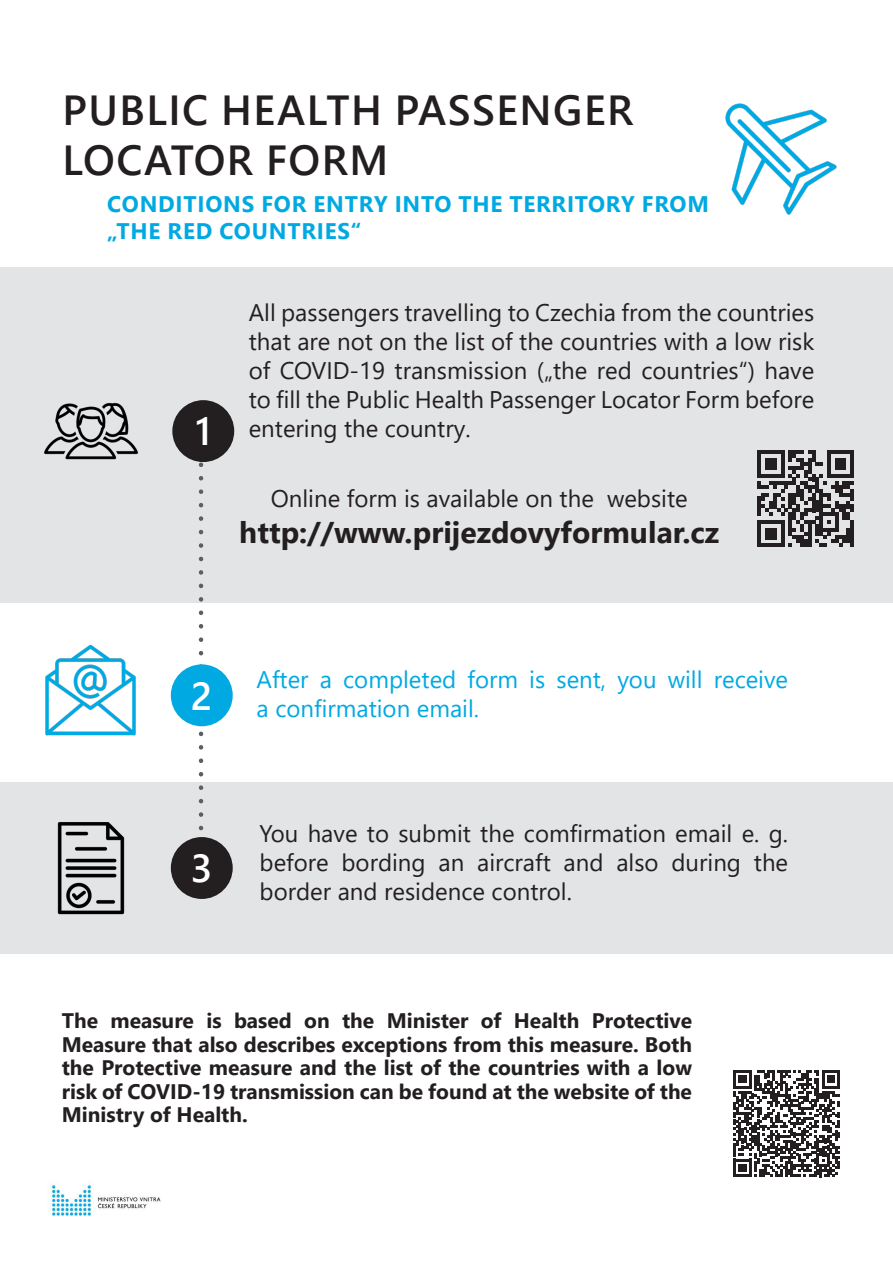
<style>
.page{position:relative;width:893px;height:1263px;background:#fff}
.page>*{position:absolute;margin:0;border:0;box-sizing:border-box;transform-origin:0 0}
.t1{font:600 42px/50.4px "Segoe UI";letter-spacing:.035em;color:#231f20}
.t2{font:600 39px "Segoe UI";color:#fff}
.t3{font:700 30px "Segoe UI";color:#231f20}
.t4{font:24px/28.8px "Segoe UI";color:#231f20;text-align:justify}
.t5{font:24px/28.8px "Segoe UI";color:#00a9e2}
.t6{font:700 22.5px/27px "Segoe UI";letter-spacing:.035em;color:#00a9e2}
.t7{font:700 21px/23.4px "Segoe UI";color:#231f20;text-align:justify}
</style>
<div class="page">
<div style="left:0;top:267px;width:893px;height:336px;background:#e3e4e5"></div>
<div style="left:0;top:782px;width:893px;height:172px;background:#e3e4e5"></div>
<img style="left:44px;top:402px;width:94px;height:58px">
<img style="left:45px;top:644px;width:91px;height:92px">
<img style="left:725px;top:103px;width:112px;height:112px">
<img style="left:57px;top:822px;width:68px;height:93px">
<svg style="left:199px;top:465px;width:4px;height:366px"></svg>
<div style="left:172px;top:400px;width:62px;height:62px;background:#231f20;border-radius:50%"></div>
<div style="left:171px;top:664px;width:62px;height:62px;background:#00a9e2;border-radius:50%"></div>
<div style="left:171px;top:837px;width:62px;height:62px;background:#231f20;border-radius:50%"></div>
<img style="left:48px;top:1183px;width:113px;height:33px">
<svg style="left:757px;top:450px;width:97px;height:97px"></svg>
<svg style="left:733px;top:1070px;width:107px;height:107px"></svg>
<p class="t1" style="left:63px;top:82px;width:572px">PUBLIC HEALTH PASSENGER<br>LOCATOR FORM</p>
<p class="t6" style="left:107px;top:189px;width:604px">CONDITIONS FOR ENTRY INTO THE TERRITORY FROM „THE RED COUNTRIES“</p>
<p class="t2" style="left:195px;top:395px;width:17px">1</p>
<p class="t4" style="left:249px;top:296px;width:567px">All passengers travelling to Czechia from the countries that are not on the list of the countries with a low risk of COVID-19 transmission („the red countries“) have to fill the Public Health Passenger Locator Form before entering the country.</p>
<p class="t4" style="left:271px;top:482px;width:418px">Online form is available on the website</p>
<p class="t3" style="left:239px;top:504px;width:481px">http://www.prijezdovyformular.cz</p>
<p class="t2" style="left:191px;top:659px;width:23px">2</p>
<p class="t2" style="left:191px;top:831px;width:23px">3</p>
<p class="t5" style="left:257px;top:663px;width:533px">After a completed form is sent, you will receive a confirmation email.</p>
<p class="t4" style="left:260px;top:817px;width:530px">You have to submit the comfirmation email e. g. before bording an aircraft and also during the border and residence control.</p>
<p class="t7" style="left:62px;top:1007px;width:632px">The measure is based on the Minister of Health Protective Measure that also describes exceptions from this measure. Both the Protective measure and the list of the countries with a low risk of COVID-19 transmission can be found at the website of the Ministry of Health.</p>
</div>
